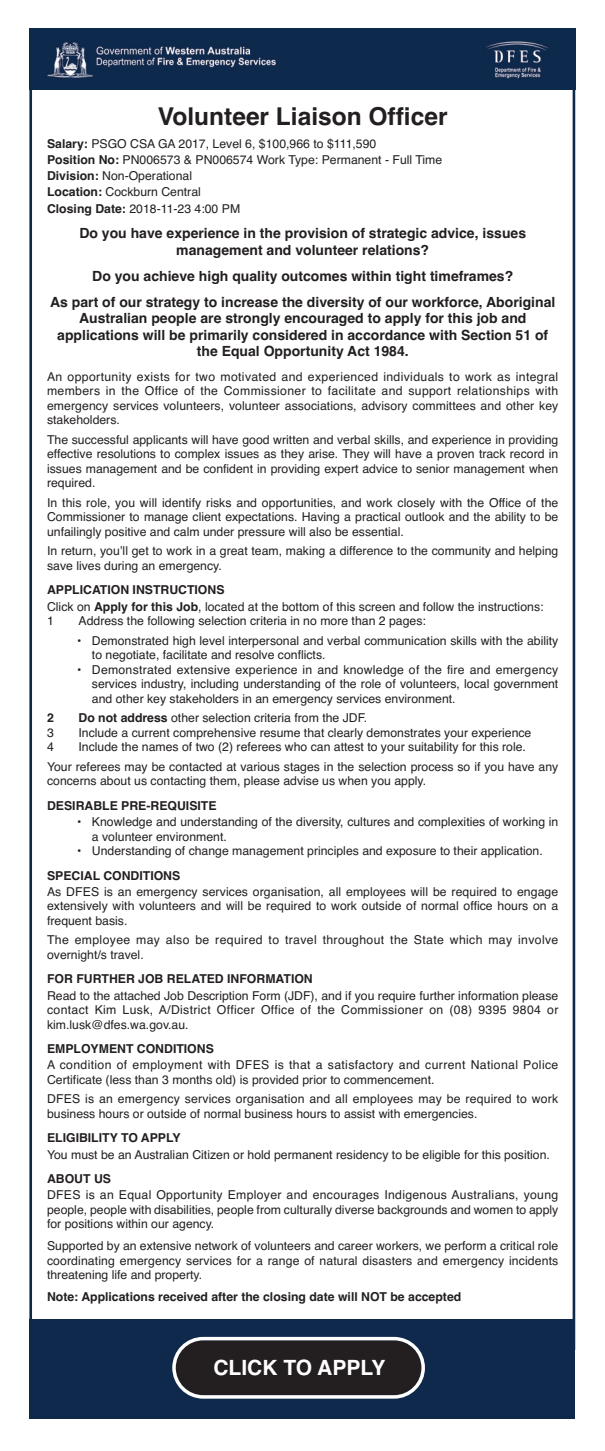
<style>
.page{position:relative;width:605px;height:1451px;background:#fff}
.page>*{position:absolute;margin:0;border:0;box-sizing:border-box;transform-origin:0 0}
.t1{font:700 24.5px "Helvetica";color:#231f20}
.t2{font:700 21px "Helvetica";color:#fff}
.t3{font:700 14px/16.3px "Helvetica";color:#231f20;text-align:center}
.t4{font:12.25px/14.5px "Helvetica";color:#231f20;text-align:justify}
.t5{font:12.25px/14.5px "Helvetica";letter-spacing:.03em;color:#231f20}
.t6{font:700 12.25px "Helvetica";color:#231f20}
.s1{font-weight:700}
</style>
<div class="page">
<img style="left:29px;top:29px;width:546px;height:60px">
<div style="left:29px;top:1320px;width:546px;height:99px;background:#0e294c"></div>
<svg style="left:172px;top:1337px;width:253px;height:62px;background:#3d3b3e"></svg>
<h1 class="t1" style="left:158px;top:108px;width:291px">Volunteer Liaison Officer</h1>
<p class="t4" style="left:47px;top:136px;width:397px;line-height:16.3px;text-align:left"><span class="s1">Salary:</span> PSGO CSA GA 2017, Level 6, $100,966 to $111,590<br><span class="s1">Position No:</span> PN006573 &amp; PN006574 Work Type: Permanent - Full Time <span class="s1">Division:</span> Non-Operational<br><span class="s1">Location:</span> Cockburn Central<br><span class="s1">Closing Date:</span> 2018-11-23 4:00 PM</p>
<p class="t3" style="left:79px;top:227px;width:448px">Do you have experience in the provision of strategic advice, issues management and volunteer relations?</p>
<p class="t3" style="left:50px;top:264px;width:507px;line-height:26.2px">Do you achieve high quality outcomes within tight timeframes?<br>As part of our strategy to increase the diversity of our workforce, Aboriginal</p>
<p class="t3" style="left:57px;top:312px;width:492px">Australian people are strongly encouraged to apply for this job and applications will be primarily considered in accordance with Section 51 of the Equal Opportunity Act 1984.</p>
<p class="t4" style="left:47px;top:370px;width:513px">An opportunity exists for two motivated and experienced individuals to work as integral members in the Office of the Commissioner to facilitate and support relationships with emergency services volunteers, volunteer associations, advisory committees and other key stakeholders.</p>
<p class="t4" style="left:47px;top:433px;width:513px">The successful applicants will have good written and verbal skills, and experience in providing effective resolutions to complex issues as they arise. They will have a proven track record in issues management and be confident in providing expert advice to senior management when required.</p>
<p class="t4" style="left:47px;top:496px;width:513px">In this role, you will identify risks and opportunities, and work closely with the Office of the Commissioner to manage client expectations. Having a practical outlook and the ability to be unfailingly positive and calm under pressure will also be essential.</p>
<p class="t4" style="left:47px;top:545px;width:513px">In return, you’ll get to work in a great team, making a difference to the community and helping save lives during an emergency.</p>
<p class="t4" style="left:47px;top:583px;width:498px;line-height:16.3px"><span class="s1">APPLICATION INSTRUCTIONS<br></span>Click on <span class="s1">Apply for this Job</span>, located at the bottom of this screen and follow the instructions:</p>
<p class="t4" style="left:47px;top:615px;width:8px">1</p>
<p class="t4" style="left:79px;top:615px;width:349px">Address the following selection criteria in no more than 2 pages:</p>
<p class="t4" style="left:92px;top:634px;width:468px;text-indent:-15px">• Demonstrated high level interpersonal and verbal communication skills with the ability to negotiate, facilitate and resolve conflicts.</p>
<p class="t4" style="left:92px;top:663px;width:468px;text-indent:-15px">• Demonstrated extensive experience in and knowledge of the fire and emergency services industry, including understanding of the role of volunteers, local government and other key stakeholders in an emergency services environment.</p>
<p class="t6" style="left:47px;top:713px;width:8px">2</p>
<p class="t4" style="left:79px;top:712px;width:290px"><span class="s1">Do not address</span> other selection criteria from the JDF.</p>
<p class="t4" style="left:47px;top:726px;width:8px">3</p>
<p class="t4" style="left:79px;top:726px;width:454px">Include a current comprehensive resume that clearly demonstrates your experience</p>
<p class="t4" style="left:47px;top:741px;width:8px">4</p>
<p class="t4" style="left:47px;top:738px;width:513px;line-height:19.4px;text-align:center">Include the names of two (2) referees who can attest to your suitability for this role.<br>Your referees may be contacted at various stages in the selection process so if you have any</p>
<p class="t4" style="left:47px;top:775px;width:381px">concerns about us contacting them, please advise us when you apply.</p>
<p class="t6" style="left:47px;top:801px;width:171px">DESIRABLE PRE-REQUISITE</p>
<p class="t4" style="left:92px;top:816px;width:468px;text-indent:-15px">• Knowledge and understanding of the diversity, cultures and complexities of working in a volunteer environment.</p>
<p class="t4" style="left:77px;top:845px;width:467px">• Understanding of change management principles and exposure to their application.</p>
<p class="t6" style="left:47px;top:871px;width:135px">SPECIAL CONDITIONS</p>
<p class="t4" style="left:47px;top:885px;width:513px">As DFES is an emergency services organisation, all employees will be required to engage extensively with volunteers and will be required to work outside of normal office hours on a frequent basis.</p>
<p class="t5" style="left:47px;top:934px;width:513px">The employee may also be required to travel throughout the State which may involve overnight/s travel.</p>
<p class="t6" style="left:47px;top:974px;width:267px">FOR FURTHER JOB RELATED INFORMATION</p>
<p class="t4" style="left:47px;top:989px;width:513px">Read to the attached Job Description Form (JDF), and if you require further information please contact Kim Lusk, A/District Officer Office of the Commissioner on (08) 9395 9804 or kim.lusk@dfes.wa.gov.au.</p>
<p class="t6" style="left:47px;top:1044px;width:168px">EMPLOYMENT CONDITIONS</p>
<p class="t5" style="left:47px;top:1059px;width:513px">A condition of employment with DFES is that a satisfactory and current National Police<br>Certificate (less than 3 months old) is provided prior to commencement.</p>
<p class="t4" style="left:47px;top:1093px;width:513px">DFES is an emergency services organisation and all employees may be required to work business hours or outside of normal business hours to assist with emergencies.</p>
<p class="t6" style="left:47px;top:1134px;width:135px">ELIGIBILITY TO APPLY</p>
<p class="t4" style="left:47px;top:1148px;width:504px">You must be an Australian Citizen or hold permanent residency to be eligible for this position.</p>
<p class="t6" style="left:47px;top:1174px;width:65px">ABOUT US</p>
<p class="t4" style="left:47px;top:1189px;width:513px">DFES is an Equal Opportunity Employer and encourages Indigenous Australians, young people, people with disabilities, people from culturally diverse backgrounds and women to apply for positions within our agency.</p>
<p class="t4" style="left:47px;top:1240px;width:513px">Supported by an extensive network of volunteers and career workers, we perform a critical role coordinating emergency services for a range of natural disasters and emergency incidents threatening life and property.</p>
<p class="t6" style="left:47px;top:1293px;width:416px">Note: Applications received after the closing date will NOT be accepted</p>
<h2 class="t2" style="left:213px;top:1360px;width:173px">CLICK TO APPLY</h2>
</div>
